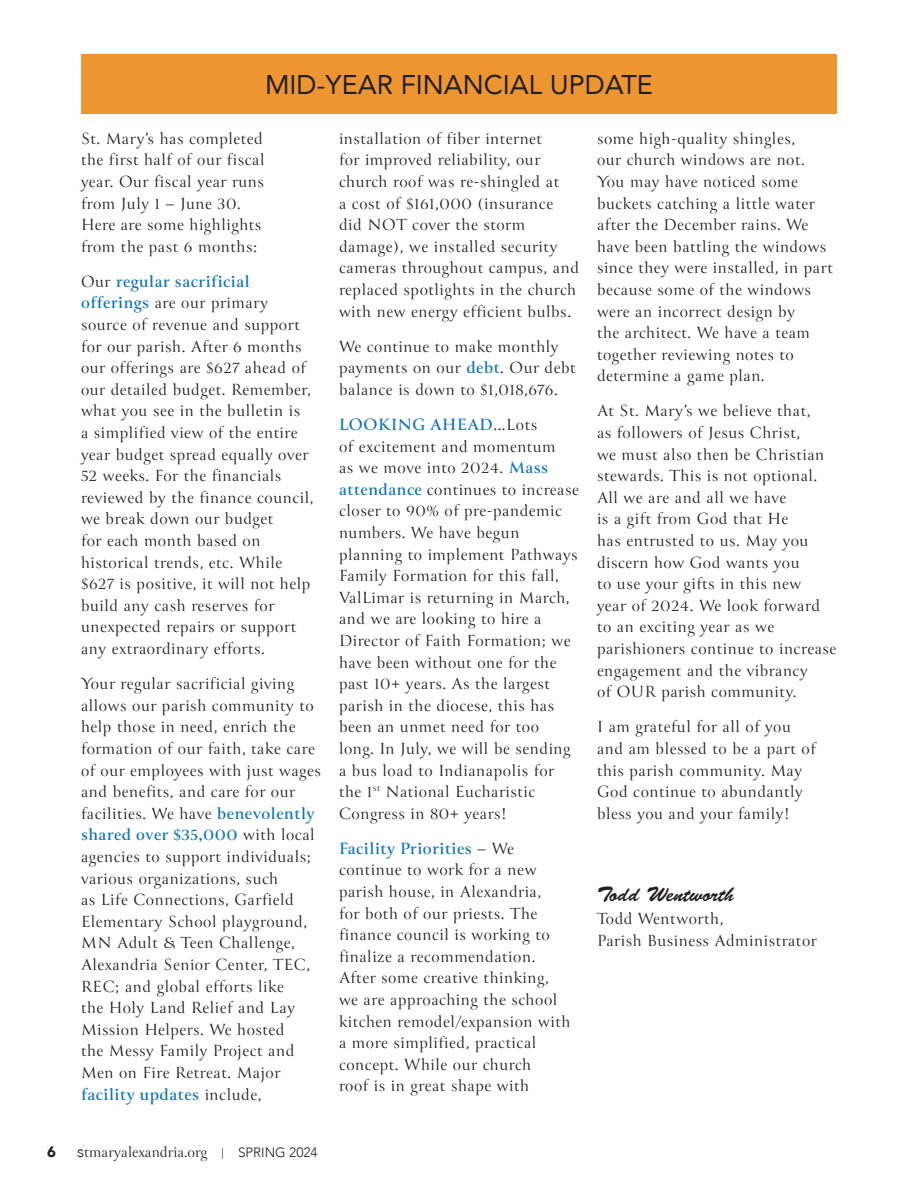
<style>
.page{position:relative;width:918px;height:1188px;background:#fff}
.page>*{position:absolute;margin:0;border:0;box-sizing:border-box;transform-origin:0 0}
.page_header_orange{font:27px "Avenir";color:#231f20}
.t1{font:21px "Brush Script Std";color:#231f20}
.callout_quote{font:18px/21.6px "Canto Pen";letter-spacing:.03em;color:#231f20}
.t2{font:16.5px "Canto Pen";color:#231f20}
.t3{font:900 15px "Avenir";color:#231f20}
.s1{font-family:"Canto";font-weight:700;color:#1074bc}
.s2{font-family:"Avenir";font-weight:300}
.s3{font-size:13.5px}
.s4{font-family:"Avenir";font-weight:300;font-size:13.5px}
</style>
<div class="page">
<div style="left:81px;top:54px;width:756px;height:59px;background:#ed9631"></div>
<p class="page_header_orange" style="left:265px;top:63px;width:389px">MID-YEAR FINANCIAL UPDATE</p>
<p class="callout_quote" style="left:81px;top:128px;width:185px">St. Mary’s has completed the first half of our fiscal year. Our fiscal year runs from July 1 – June 30.<br>Here are some highlights from the past 6 months:</p>
<p class="callout_quote" style="left:81px;top:271px;width:234px">Our <span class="s1">regular sacrificial offerings</span> are our primary source of revenue and support for our parish. After 6 months our offerings are $627 ahead of our detailed budget. Remember, what you see in the bulletin is<br>a simplified view of the entire year budget spread equally over<br>52 weeks. For the financials reviewed by the finance council, we break down our budget<br>for each month based on historical trends, etc. While $627 is positive, it will not help build any cash reserves for unexpected repairs or support any extraordinary efforts.</p>
<p class="callout_quote" style="left:81px;top:673px;width:242px">Your regular sacrificial giving allows our parish community to help those in need, enrich the formation of our faith, take care of our employees with just wages and benefits, and care for our facilities. We have <span class="s1">benevolently shared over $35,000</span> with local agencies to support individuals; various organizations, such<br>as Life Connections, Garfield<br>Elementary School playground,<br>MN Adult &amp; Teen Challenge,<br>Alexandria Senior Center, TEC,<br>REC; and global efforts like<br>the Holy Land Relief and Lay<br>Mission Helpers. We hosted<br>the Messy Family Project and<br>Men on Fire Retreat. Major <span class="s1">facility updates</span> include,</p>
<p class="t3" style="left:47px;top:1139px;width:10px">6</p>
<p class="t2" style="left:77px;top:1142px;width:242px"><span class="s2">s</span>tmaryalexandria.org <span class="s3">|</span> <span class="s4">SPRING 2024</span></p>
<p class="callout_quote" style="left:339px;top:128px;width:242px">installation of fiber internet<br>for improved reliability, our church roof was re-shingled at<br>a cost of $161,000 (insurance did NOT cover the storm damage), we installed security cameras throughout campus, and replaced spotlights in the church with new energy efficient bulbs.</p>
<p class="callout_quote" style="left:339px;top:335px;width:238px">We continue to make monthly payments on our <span class="s1">debt</span>. Our debt balance is down to $1,018,676.</p>
<p class="callout_quote" style="left:339px;top:414px;width:242px"><span class="s1">LOOKING AHEAD</span>...Lots<br>of excitement and momentum<br>as we move into 2024. <span class="s1">Mass attendance</span> continues to increase closer to 90% of pre-pandemic numbers. We have begun planning to implement Pathways<br>Family Formation for this fall,<br>ValLimar is returning in March, and we are looking to hire a<br>Director of Faith Formation; we have been without one for the past 10+ years. As the largest parish in the diocese, this has been an unmet need for too<br>long. In July, we will be sending a bus load to Indianapolis for the 1<sup>st</sup> National Eucharistic<br>Congress in 80+ years!</p>
<p class="callout_quote" style="left:339px;top:838px;width:233px"><span class="s1">Facility Priorities</span> – We continue to work for a new parish house, in Alexandria,<br>for both of our priests. The finance council is working to finalize a recommendation.<br>After some creative thinking, we are approaching the school kitchen remodel/expansion with a more simplified, practical concept. While our church<br>roof is in great shape with</p>
<p class="callout_quote" style="left:597px;top:128px;width:237px">some high-quality shingles,<br>our church windows are not.<br>You may have noticed some buckets catching a little water after the December rains. We have been battling the windows since they were installed, in part because some of the windows were an incorrect design by<br>the architect. We have a team together reviewing notes to determine a game plan.</p>
<p class="callout_quote" style="left:597px;top:400px;width:241px">At St. Mary’s we believe that,<br>as followers of Jesus Christ,<br>we must also then be Christian stewards. This is not optional.<br>All we are and all we have<br>is a gift from God that He<br>has entrusted to us. May you discern how God wants you<br>to use your gifts in this new<br>year of 2024. We look forward to an exciting year as we parishioners continue to increase engagement and the vibrancy<br>of OUR parish community.</p>
<p class="callout_quote" style="left:597px;top:716px;width:220px">I am grateful for all of you and am blessed to be a part of this parish community. May<br>God continue to abundantly bless you and your family!</p>
<p class="t1" style="left:597px;top:882px;width:139px">Todd Wentworth</p>
<p class="callout_quote" style="left:597px;top:908px;width:221px">Todd Wentworth,<br>Parish Business Administrator</p>
</div>
